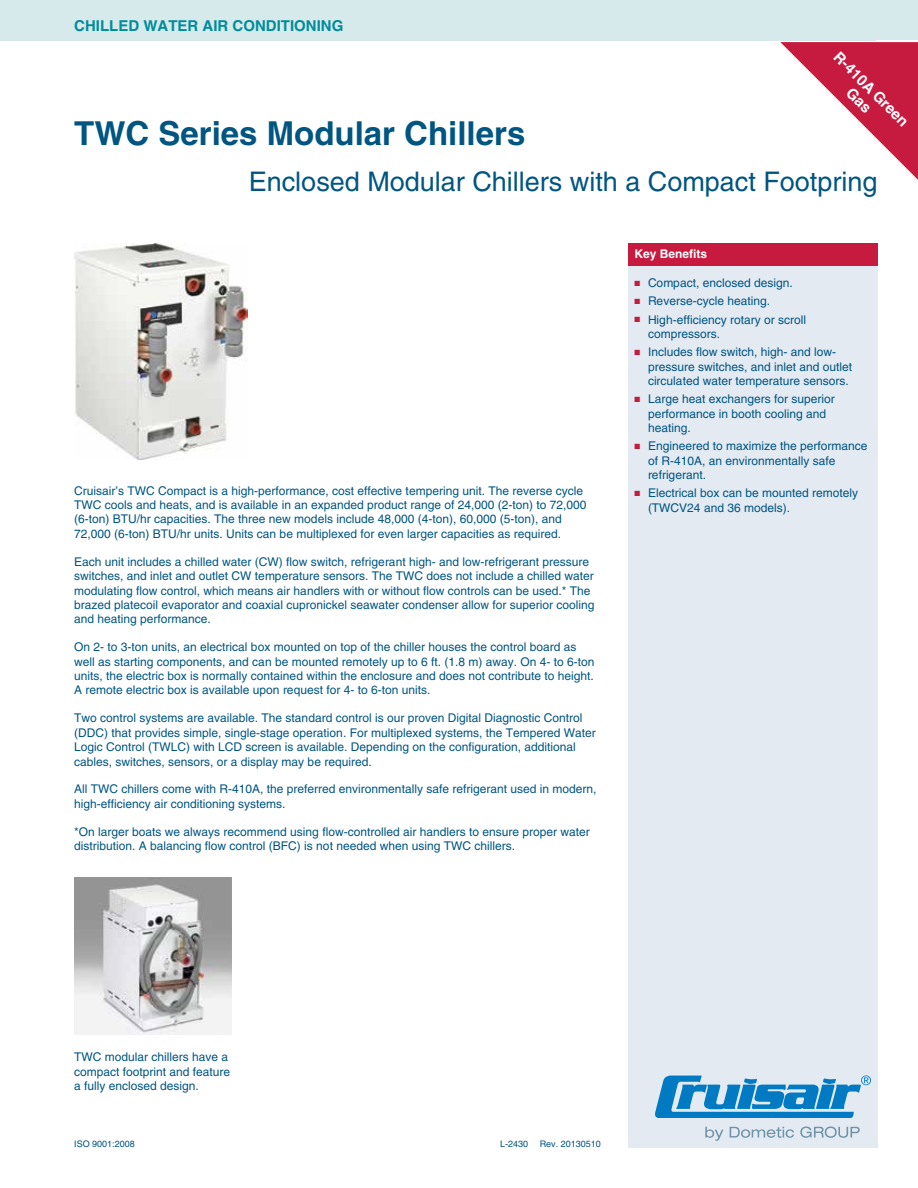
<style>
.page{position:relative;width:918px;height:1188px;background:#fff}
.page>*{position:absolute;margin:0;border:0;box-sizing:border-box;transform-origin:0 0}
.t1{font:700 33px "Helvetica LT Std";color:#005581}
.t2{font:27px "Helvetica LT Std";color:#005581}
.t3{font:700 15px "Helvetica LT Std";color:#008c9a}
.t4{font:700 15px/16.5px "Helvetica";color:#fff;text-align:center}
.t5{font:12px/14.4px "Helvetica LT Std";color:#005581}
.t6{font:700 12px "Helvetica LT Std";color:#fff}
.t7{font:9px "Helvetica LT Std";color:#005581}
.s1{color:#c61a3f}
</style>
<div class="page">
<div style="left:0;top:0;width:918px;height:40px;background:#d6e9eb"></div>
<div style="left:628px;top:243px;width:250px;height:905px;background:#e3eaf2"></div>
<svg style="left:780px;top:42px;width:138px;height:138px"></svg>
<img style="left:74px;top:243px;width:173px;height:216px">
<img style="left:74px;top:877px;width:158px;height:158px">
<div style="left:628px;top:243px;width:250px;height:22px;background:#c61a3f"></div>
<svg style="left:705px;top:1127px;width:18px;height:14px"></svg>
<svg style="left:730px;top:1127px;width:64px;height:11px"></svg>
<svg style="left:800px;top:1127px;width:60px;height:11px"></svg>
<svg style="left:655px;top:1075px;width:216px;height:43px"></svg>
<p class="t3" style="left:74px;top:17px;width:271px">CHILLED WATER AIR CONDITIONING</p>
<p class="t4" style="left:842px;top:48px;width:100px;rotate:45deg">R-410A Green<br>Gas</p>
<h1 class="t1" style="left:74px;top:113px;width:453px">TWC Series Modular Chillers</h1>
<h2 class="t2" style="left:249px;top:166px;width:630px">Enclosed Modular Chillers with a Compact Footpring</h2>
<p class="t5" style="left:74px;top:483px;width:514px">Cruisair’s TWC Compact is a high-performance, cost effective tempering unit. The reverse cycle TWC cools and heats, and is available in an expanded product range of 24,000 (2-ton) to 72,000 (6-ton) BTU/hr capacities. The three new models include 48,000 (4-ton), 60,000 (5-ton), and 72,000 (6-ton) BTU/hr units. Units can be multiplexed for even larger capacities as required.</p>
<p class="t5" style="left:74px;top:554px;width:522px">Each unit includes a chilled water (CW) flow switch, refrigerant high- and low-refrigerant pressure switches, and inlet and outlet CW temperature sensors. The TWC does not include a chilled water modulating flow control, which means air handlers with or without flow controls can be used.* The brazed platecoil evaporator and coaxial cupronickel seawater condenser allow for superior cooling and heating performance.</p>
<p class="t5" style="left:74px;top:640px;width:522px">On 2- to 3-ton units, an electrical box mounted on top of the chiller houses the control board as well as starting components, and can be mounted remotely up to 6 ft. (1.8 m) away. On 4- to 6-ton units, the electric box is normally contained within the enclosure and does not contribute to height.<br>A remote electric box is available upon request for 4- to 6-ton units.</p>
<p class="t5" style="left:74px;top:711px;width:523px">Two control systems are available. The standard control is our proven Digital Diagnostic Control (DDC) that provides simple, single-stage operation. For multiplexed systems, the Tempered Water Logic Control (TWLC) with LCD screen is available. Depending on the configuration, additional cables, switches, sensors, or a display may be required.</p>
<p class="t5" style="left:74px;top:782px;width:524px">All TWC chillers come with R-410A, the preferred environmentally safe refrigerant used in modern, high-efficiency air conditioning systems.</p>
<p class="t5" style="left:74px;top:824px;width:517px">*On larger boats we always recommend using flow-controlled air handlers to ensure proper water distribution. A balancing flow control (BFC) is not needed when using TWC chillers.</p>
<p class="t6" style="left:634px;top:246px;width:74px">Key Benefits</p>
<p class="t5" style="left:635px;top:276px;width:160px"><span class="s1">■</span> Compact, enclosed design.</p>
<p class="t5" style="left:635px;top:294px;width:137px"><span class="s1">■</span> Reverse-cycle heating.</p>
<p class="t5" style="left:648px;top:312px;width:160px;text-indent:-13px"><span class="s1">■</span> High-efficiency rotary or scroll compressors.</p>
<p class="t5" style="left:648px;top:345px;width:206px;text-indent:-13px"><span class="s1">■</span> Includes flow switch, high- and low&shy;pressure switches, and inlet and outlet circulated water temperature sensors.</p>
<p class="t5" style="left:648px;top:392px;width:188px;text-indent:-13px"><span class="s1">■</span> Large heat exchangers for superior performance in booth cooling and heating.</p>
<p class="t5" style="left:648px;top:439px;width:221px;text-indent:-13px"><span class="s1">■</span> Engineered to maximize the performance of R-410A, an environmentally safe refrigerant.</p>
<p class="t5" style="left:648px;top:486px;width:212px;text-indent:-13px"><span class="s1">■</span> Electrical box can be mounted remotely (TWCV24 and 36 models).</p>
<p class="t5" style="left:74px;top:1050px;width:158px">TWC modular chillers have a compact footprint and feature a fully enclosed design.</p>
<p class="t7" style="left:74px;top:1139px;width:62px">ISO 9001:2008</p>
<p class="t7" style="left:500px;top:1139px;width:30px">L-2430</p>
<p class="t7" style="left:540px;top:1139px;width:63px">Rev. 20130510</p>
</div>
